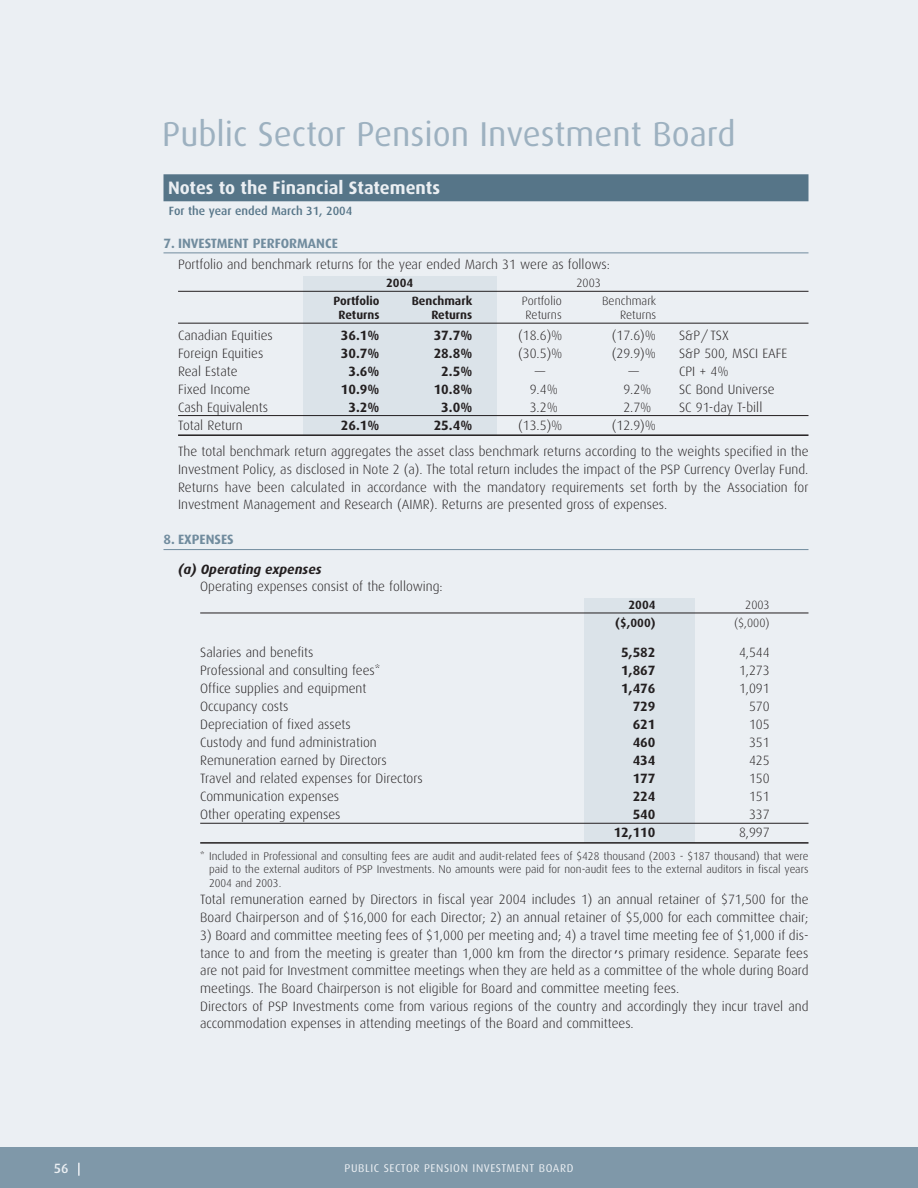
<style>
.page{position:relative;width:918px;height:1188px;background:#ebeff3}
.page>*{position:absolute;margin:0;border:0;box-sizing:border-box;transform-origin:0 0}
.t1{font:34.5px "Dax";color:#9db1c0}
.t2{font:700 18px "Dax";color:#ebeff3}
.t3{font:300 13.5px/17.7px "Dax";color:#231f20}
.t4{font:700 13.5px "Dax";color:#231f20}
.t5{font:700 13.5px "Dax";color:#718c9e}
.t6{font:italic 700 13.5px "Dax";color:#231f20}
.t7{font:500 13.5px "Dax";color:#ebeff3}
.t8{font:700 12px "Dax";color:#231f20}
.t9{font:300 12px "Dax";color:#231f20}
.t10{font:500 12px "Dax";color:#567588}
.t11{font:300 11.25px/13.5px "Dax";color:#231f20;text-align:justify}
.t12{font:11.25px "Dax";letter-spacing:.05em;color:#ebeff3}
.s1{font-family:"Courier";font-weight:400}
</style>
<div class="page">
<div style="left:304px;top:276px;width:193px;height:159px;background:#dbe3e9"></div>
<div style="left:584px;top:598px;width:110px;height:245px;background:#dbe3e9"></div>
<div style="left:0;top:1147px;width:918px;height:41px;background:#7f98a9"></div>
<div style="left:164px;top:174px;width:644px;height:27px;background:#567588"></div>
<hr style="left:164px;top:253px;width:644px;height:1px;background:#718c9e">
<hr style="left:178px;top:291px;width:630px;height:1px;background:#231f20">
<hr style="left:178px;top:323px;width:630px;height:1px;background:#231f20">
<hr style="left:178px;top:415px;width:630px;height:1px;background:#231f20">
<hr style="left:178px;top:434px;width:630px;height:2px;background:#231f20">
<hr style="left:164px;top:549px;width:644px;height:1px;background:#718c9e">
<hr style="left:200px;top:613px;width:608px;height:1px;background:#231f20">
<hr style="left:200px;top:823px;width:608px;height:1px;background:#231f20">
<hr style="left:200px;top:842px;width:608px;height:2px;background:#231f20">
<svg style="left:78px;top:1163px;width:2px;height:13px"></svg>
<p class="t7" style="left:54px;top:1162px;width:16px">56</p>
<h1 class="t1" style="left:162px;top:117px;width:575px">Public Sector Pension Investment Board</h1>
<h2 class="t2" style="left:168px;top:179px;width:274px">Notes to the Financial Statements</h2>
<p class="t10" style="left:169px;top:205px;width:185px">For the year ended March 31, 2004</p>
<p class="t5" style="left:164px;top:237px;width:176px">7. INVESTMENT PERFORMANCE</p>
<p class="t3" style="left:178px;top:256px;width:433px">Portfolio and benchmark returns for the year ended March 31 were as follows:</p>
<p class="t8" style="left:386px;top:277px;width:29px">2004</p>
<p class="t9" style="left:577px;top:277px;width:26px">2003</p>
<p class="t8" style="left:333px;top:295px;width:48px">Portfolio</p>
<p class="t8" style="left:412px;top:295px;width:62px">Benchmark</p>
<p class="t9" style="left:522px;top:295px;width:41px">Portfolio</p>
<p class="t9" style="left:602px;top:295px;width:56px">Benchmark</p>
<p class="t8" style="left:339px;top:309px;width:42px">Returns</p>
<p class="t8" style="left:431px;top:309px;width:42px">Returns</p>
<p class="t9" style="left:526px;top:309px;width:38px">Returns</p>
<p class="t9" style="left:620px;top:309px;width:38px">Returns</p>
<p class="t3" style="left:178px;top:327px;width:96px">Canadian Equities</p>
<p class="t4" style="left:341px;top:328px;width:40px">36.1%</p>
<p class="t4" style="left:434px;top:328px;width:40px">37.7%</p>
<p class="t3" style="left:518px;top:327px;width:46px">(18.6)%</p>
<p class="t3" style="left:612px;top:327px;width:46px">(17.6)%</p>
<p class="t3" style="left:679px;top:327px;width:51px">S&amp;P/ TSX</p>
<p class="t3" style="left:178px;top:345px;width:87px">Foreign Equities</p>
<p class="t4" style="left:341px;top:346px;width:40px">30.7%</p>
<p class="t4" style="left:434px;top:346px;width:40px">28.8%</p>
<p class="t3" style="left:518px;top:345px;width:46px">(30.5)%</p>
<p class="t3" style="left:612px;top:345px;width:46px">(29.9)%</p>
<p class="t3" style="left:679px;top:345px;width:110px">S&amp;P 500, MSCI EAFE</p>
<p class="t3" style="left:178px;top:363px;width:61px">Real Estate</p>
<p class="t4" style="left:348px;top:364px;width:33px">3.6%</p>
<p class="t4" style="left:441px;top:364px;width:33px">2.5%</p>
<p class="t3" style="left:535px;top:363px;width:12px">—</p>
<p class="t3" style="left:628px;top:363px;width:12px">—</p>
<p class="t3" style="left:679px;top:363px;width:51px">CPI + 4%</p>
<p class="t3" style="left:178px;top:381px;width:74px">Fixed Income</p>
<p class="t4" style="left:341px;top:382px;width:40px">10.9%</p>
<p class="t4" style="left:434px;top:382px;width:40px">10.8%</p>
<p class="t3" style="left:530px;top:381px;width:30px">9.4%</p>
<p class="t3" style="left:623px;top:381px;width:30px">9.2%</p>
<p class="t3" style="left:679px;top:381px;width:97px">SC Bond Universe</p>
<p class="t3" style="left:178px;top:399px;width:92px">Cash Equivalents</p>
<p class="t4" style="left:348px;top:400px;width:33px">3.2%</p>
<p class="t4" style="left:441px;top:400px;width:33px">3.0%</p>
<p class="t3" style="left:530px;top:399px;width:30px">3.2%</p>
<p class="t3" style="left:623px;top:399px;width:30px">2.7%</p>
<p class="t3" style="left:679px;top:399px;width:85px">SC 91-day T-bill</p>
<p class="t3" style="left:178px;top:417px;width:66px">Total Return</p>
<p class="t4" style="left:341px;top:418px;width:40px">26.1%</p>
<p class="t4" style="left:434px;top:418px;width:40px">25.4%</p>
<p class="t3" style="left:518px;top:417px;width:46px">(13.5)%</p>
<p class="t3" style="left:178px;top:412px;width:632px;line-height:26.7px;text-indent:434px">(12.9)%<br>The total benchmark return aggregates the asset class benchmark returns according to the weights specified in the</p>
<p class="t3" style="left:178px;top:461px;width:632px;text-align:justify">Investment Policy, as disclosed in Note 2 (a). The total return includes the impact of the PSP Currency Overlay Fund.<br>Returns have been calculated in accordance with the mandatory requirements set forth by the Association for Investment Management and Research (AIMR). Returns are presented gross of expenses.</p>
<p class="t5" style="left:164px;top:532px;width:72px">8. EXPENSES</p>
<p class="t6" style="left:178px;top:562px;width:145px">(a) Operating expenses</p>
<p class="t3" style="left:200px;top:578px;width:244px">Operating expenses consist of the following:</p>
<p class="t8" style="left:628px;top:599px;width:29px">2004</p>
<p class="t9" style="left:745px;top:599px;width:26px">2003</p>
<p class="t8" style="left:615px;top:617px;width:42px">($,000)</p>
<p class="t9" style="left:734px;top:617px;width:37px">($,000)</p>
<p class="t3" style="left:200px;top:644px;width:115px">Salaries and benefits</p>
<p class="t4" style="left:621px;top:646px;width:36px">5,582</p>
<p class="t3" style="left:739px;top:644px;width:32px">4,544</p>
<p class="t3" style="left:200px;top:662px;width:182px">Professional and consulting fees*</p>
<p class="t4" style="left:621px;top:664px;width:36px">1,867</p>
<p class="t3" style="left:739px;top:662px;width:32px">1,273</p>
<p class="t3" style="left:200px;top:680px;width:168px">Office supplies and equipment</p>
<p class="t4" style="left:621px;top:682px;width:36px">1,476</p>
<p class="t3" style="left:739px;top:680px;width:32px">1,091</p>
<p class="t3" style="left:200px;top:698px;width:90px">Occupancy costs</p>
<p class="t4" style="left:633px;top:700px;width:24px">729</p>
<p class="t3" style="left:749px;top:698px;width:22px">570</p>
<p class="t3" style="left:200px;top:716px;width:152px">Depreciation of fixed assets</p>
<p class="t4" style="left:633px;top:718px;width:24px">621</p>
<p class="t3" style="left:749px;top:716px;width:22px">105</p>
<p class="t3" style="left:200px;top:734px;width:178px">Custody and fund administration</p>
<p class="t4" style="left:633px;top:736px;width:24px">460</p>
<p class="t3" style="left:749px;top:734px;width:22px">351</p>
<p class="t3" style="left:200px;top:752px;width:188px">Remuneration earned by Directors</p>
<p class="t4" style="left:633px;top:754px;width:24px">434</p>
<p class="t3" style="left:749px;top:752px;width:22px">425</p>
<p class="t3" style="left:200px;top:770px;width:224px">Travel and related expenses for Directors</p>
<p class="t4" style="left:633px;top:772px;width:24px">177</p>
<p class="t3" style="left:749px;top:770px;width:22px">150</p>
<p class="t3" style="left:200px;top:788px;width:141px">Communication expenses</p>
<p class="t4" style="left:633px;top:790px;width:24px">224</p>
<p class="t3" style="left:749px;top:788px;width:22px">151</p>
<p class="t3" style="left:200px;top:806px;width:142px">Other operating expenses</p>
<p class="t4" style="left:633px;top:808px;width:24px">540</p>
<p class="t3" style="left:749px;top:806px;width:22px">337</p>
<p class="t4" style="left:614px;top:826px;width:43px">12,110</p>
<p class="t3" style="left:739px;top:824px;width:32px">8,997</p>
<p class="t11" style="left:209px;top:850px;width:601px;text-indent:-9px">* Included in Professional and consulting fees are audit and audit-related fees of $428 thousand (2003 - $187 thousand) that were paid to the external auditors of PSP Investments. No amounts were paid for non-audit fees to the external auditors in fiscal years 2004 and 2003.</p>
<p class="t3" style="left:200px;top:892px;width:610px">Total remuneration earned by Directors in fiscal year 2004 includes 1) an annual retainer of $71,500 for the<br>Board Chairperson and of $16,000 for each Director; 2) an annual retainer of $5,000 for each committee chair;</p>
<p class="t3" style="left:200px;top:927px;width:610px">3) Board and committee meeting fees of $1,000 per meeting and; 4) a travel time meeting fee of $1,000 if dis&shy;tance to and from the meeting is greater than 1,000 km from the director<span class="s1">’</span>s primary residence. Separate fees are not paid for Investment committee meetings when they are held as a committee of the whole during Board meetings. The Board Chairperson is not eligible for Board and committee meeting fees.<br>Directors of PSP Investments come from various regions of the country and accordingly they incur travel and accommodation expenses in attending meetings of the Board and committees.</p>
<p class="t12" style="left:345px;top:1162px;width:230px">PUBLIC SECTOR PENSION INVESTMENT BOARD</p>
</div>
